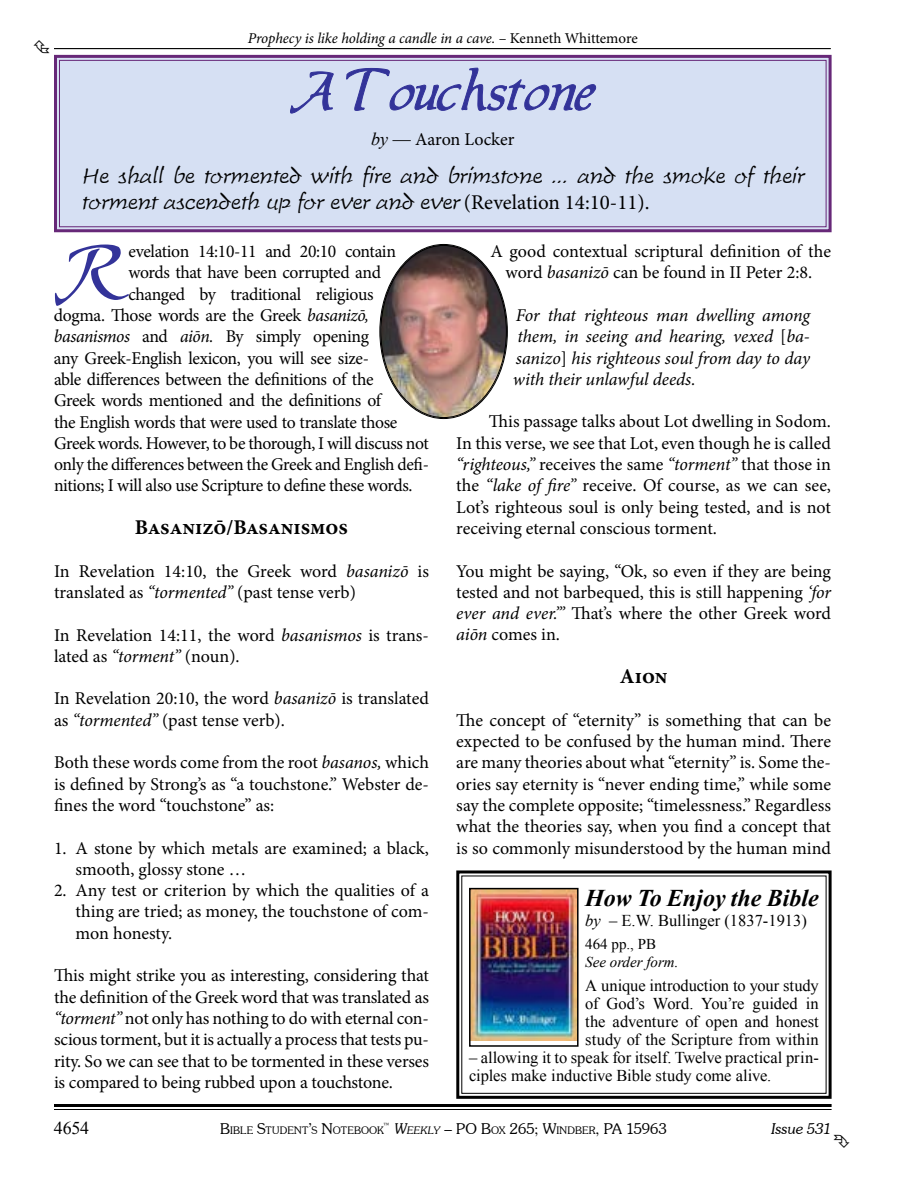
<style>
.page{position:relative;width:918px;height:1188px;background:#fff}
.page>*{position:absolute;margin:0;border:0;box-sizing:border-box;transform-origin:0 0}
.t1{font:73.8px "Allure SSK";color:#339}
.t2{font:54px "Allure SSK";color:#339}
.t3{font:italic 700 24px "Times New Roman";color:#000}
.t4{font:italic 21px/25.2px "Time Scr D Ligh";letter-spacing:-.005em;color:#000}
.t5{font:700 21px "Minion Pro";color:#000}
.t6{font:18px/21.3px "Minion Pro";letter-spacing:-.01em;color:#000;text-align:justify}
.t7{font:italic 18px/21.3px "Minion Pro";letter-spacing:-.005em;color:#000;text-align:justify}
.t8{font:18px "Times New Roman";color:#000}
.t9{font:16.5px/18px "Times New Roman";color:#000;text-align:justify}
.t10{font:italic 15px "Minion Pro";letter-spacing:-.005em;color:#000}
.t11{font:300 15px "Souvenir IT Cby BT";color:#000}
.t12{font:italic 15px "Times New Roman";color:#000}
.t13{font:15px "Times New Roman";color:#000}
.t14{font:italic 300 15px "Souvenir IT Cby BT";color:#000}
.t15{font:300 10.5px "Souvenir IT Cby BT";letter-spacing:.015em;color:#000}
.s1{font-style:normal}
.s2{font-family:"Times New Roman";font-style:italic}
.s3{font-family:"Times New Roman"}
.s4{font-family:"Minion Pro";font-style:normal}
.s5{font-style:italic}
.s6{font-style:italic;font-size:10.5px}
.s7{font-size:10.5px}
.s8{font-size:15px}
</style>
<div class="page">
<hr style="left:54px;top:1104px;width:778px;height:3px;background:#000">
<hr style="left:54px;top:1109px;width:778px;height:1px;background:#000">
<hr style="left:54px;top:48px;width:777px;height:1px;background:#000">
<svg style="left:54px;top:54px;width:778px;height:179px;background:#cfd5ec"></svg>
<div style="left:59px;top:60px;width:768px;height:167px;border:1px solid #672878"></div>
<img style="left:380px;top:245px;width:127px;height:173px">
<svg style="left:456px;top:870px;width:376px;height:229px"></svg>
<div style="left:461px;top:875px;width:366px;height:219px;border:1px solid #000"></div>
<img style="left:472px;top:891px;width:104px;height:149px">
<div style="left:469px;top:888px;width:110px;height:159px;border:2px solid #000"></div>
<p class="t10" style="left:248px;top:28px;width:391px">Prophecy is like holding a candle in a cave. <span class="s1">– Kenneth Whittemore</span></p>
<h2 class="t2" style="left:290px;top:68px;width:307px">A Touchstone</h2>
<p class="t6" style="left:371px;top:128px;width:145px"><span class="s2">by</span> <span class="s3">—</span> Aaron Locker</p>
<p class="t4" style="left:82px;top:164px;width:728px">He shall be tormented w ith fire and brimstone … and the smoke of their torment ascendeth up for ever and ever<span class="s4">(Revelation 14:10-11).</span></p>
<h1 class="t1" style="left:54px;top:242px;width:77px">R</h1>
<p class="t6" style="left:129px;top:241px;width:269px">evelation 14:10-11 and 20:10 contain</p>
<p class="t6" style="left:490px;top:241px;width:342px;text-align:center">A good contextual scriptural definition of the word <span class="s5">basanizō</span> can be found in II Peter 2:8.</p>
<p class="t7" style="left:513px;top:305px;width:299px">For that righteous man dwelling among them, in seeing and hearing, vexed <span class="s1">[</span>ba&shy;sanizo<span class="s1">]</span> his righteous soul from day to day with their unlawful deeds.</p>
<p class="t6" style="left:456px;top:411px;width:376px;text-indent:33px">This passage talks about Lot dwelling in Sodom.<br>In this verse, we see that Lot, even though he is called <span class="s5">“righteous,”</span> receives the same <span class="s5">“torment”</span> that those in the <span class="s5">“lake of fire”</span> receive. Of course, as we can see, Lot’s righteous soul is only being tested, and is not receiving eternal conscious torment.</p>
<p class="t6" style="left:456px;top:560px;width:376px">You might be saying, “Ok, so even if they are being tested and not barbequed, this is still happening <span class="s5">‘for ever and ever.’”</span> That’s where the other Greek word <span class="s5">aiōn</span> comes in.</p>
<p class="t5" style="left:620px;top:662px;width:49px">Aion</p>
<p class="t6" style="left:456px;top:709px;width:376px">The concept of “eternity” is something that can be expected to be confused by the human mind. There are many theories about what “eternity” is. Some the&shy;ories say eternity is “never ending time,” while some say the complete opposite; “timelessness.” Regardless what the theories say, when you find a concept that is so commonly misunderstood by the human mind</p>
<h3 class="t3" style="left:585px;top:881px;width:235px">How To Enjoy the Bible</h3>
<p class="t9" style="left:585px;top:911px;width:223px"><span class="s5">by</span> – E.W. Bullinger (1837-1913)</p>
<p class="t13" style="left:585px;top:934px;width:72px">464 pp., PB</p>
<p class="t12" style="left:585px;top:952px;width:95px">See order form.</p>
<p class="t9" style="left:585px;top:976px;width:235px">A unique introduction to your study of God’s Word. You’re guided in the adventure of open and honest study of the Scripture from within</p>
<p class="t9" style="left:469px;top:1048px;width:351px">– allowing it to speak for itself. Twelve practical prin&shy;ciples make inductive Bible study come alive.</p>
<p class="t6" style="left:129px;top:262px;width:254px">words that have been corrupted and</p>
<p class="t6" style="left:129px;top:283px;width:246px">changed by traditional religious</p>
<p class="t6" style="left:54px;top:305px;width:317px">dogma. Those words are the Greek <span class="s5">basanizō,</span></p>
<p class="t6" style="left:54px;top:326px;width:316px"><span class="s5">basanismos</span> and <span class="s5">aiōn.</span> By simply opening</p>
<p class="t6" style="left:54px;top:347px;width:317px">any Greek-English lexicon, you will see size-</p>
<p class="t6" style="left:54px;top:369px;width:321px">able differences between the definitions of the</p>
<p class="t6" style="left:54px;top:390px;width:329px">Greek words mentioned and the definitions of</p>
<p class="t6" style="left:54px;top:411px;width:345px">the English words that were used to translate those</p>
<p class="t6" style="left:54px;top:433px;width:376px">Greek words. However, to be thorough, I will discuss not</p>
<p class="t6" style="left:54px;top:454px;width:377px">only the differences between the Greek and English defi-</p>
<p class="t6" style="left:54px;top:475px;width:360px">nitions; I will also use Scripture to define these words.</p>
<p class="t5" style="left:135px;top:513px;width:215px">Basanizō/Basanismos</p>
<p class="t6" style="left:54px;top:560px;width:377px">In Revelation 14:10, the Greek word <span class="s5">basanizō</span> is translated as <span class="s5">“tormented”</span> (past tense verb)</p>
<p class="t6" style="left:54px;top:624px;width:377px">In Revelation 14:11, the word <span class="s5">basanismos</span> is trans&shy;lated as <span class="s5">“torment”</span> (noun).</p>
<p class="t6" style="left:54px;top:688px;width:376px">In Revelation 20:10, the word <span class="s5">basanizō</span> is translated as <span class="s5">“tormented”</span> (past tense verb).</p>
<p class="t6" style="left:54px;top:752px;width:377px">Both these words come from the root <span class="s5">basanos,</span> which is defined by Strong’s as “a touchstone.” Webster de&shy;fines the word “touchstone” as:</p>
<p class="t6" style="left:76px;top:837px;width:355px;text-indent:-22px">1. A stone by which metals are examined; a black, smooth, glossy stone …</p>
<p class="t6" style="left:76px;top:880px;width:355px;text-indent:-22px">2. Any test or criterion by which the qualities of a thing are tried; as money, the touchstone of com&shy;mon honesty.</p>
<p class="t6" style="left:54px;top:965px;width:377px">This might strike you as interesting, considering that the definition of the Greek word that was translated as <span class="s5">“torment”</span> not only has nothing to do with eternal con&shy;scious torment, but it is actually a process that tests pu&shy;rity. So we can see that to be tormented in these verses is compared to being rubbed upon a touchstone.</p>
<p class="t8" style="left:54px;top:1116px;width:37px">4654</p>
<p class="t11" style="left:383px;top:1119px;width:285px"><sup>™</sup> <span class="s5">W</span><span class="s6">eekly</span> – PO B<span class="s7">OX</span> 265; W<span class="s7">INDBER</span>, PA 15963</p>
<p class="t14" style="left:771px;top:1119px;width:62px">Issue 531</p>
<p class="t15" style="left:220px;top:1124px;width:165px"><span class="s8">B</span>IBLE <span class="s8">S</span>TUDENT<span class="s8">’</span>S <span class="s8">N</span>OTEBOOK</p>
</div>
